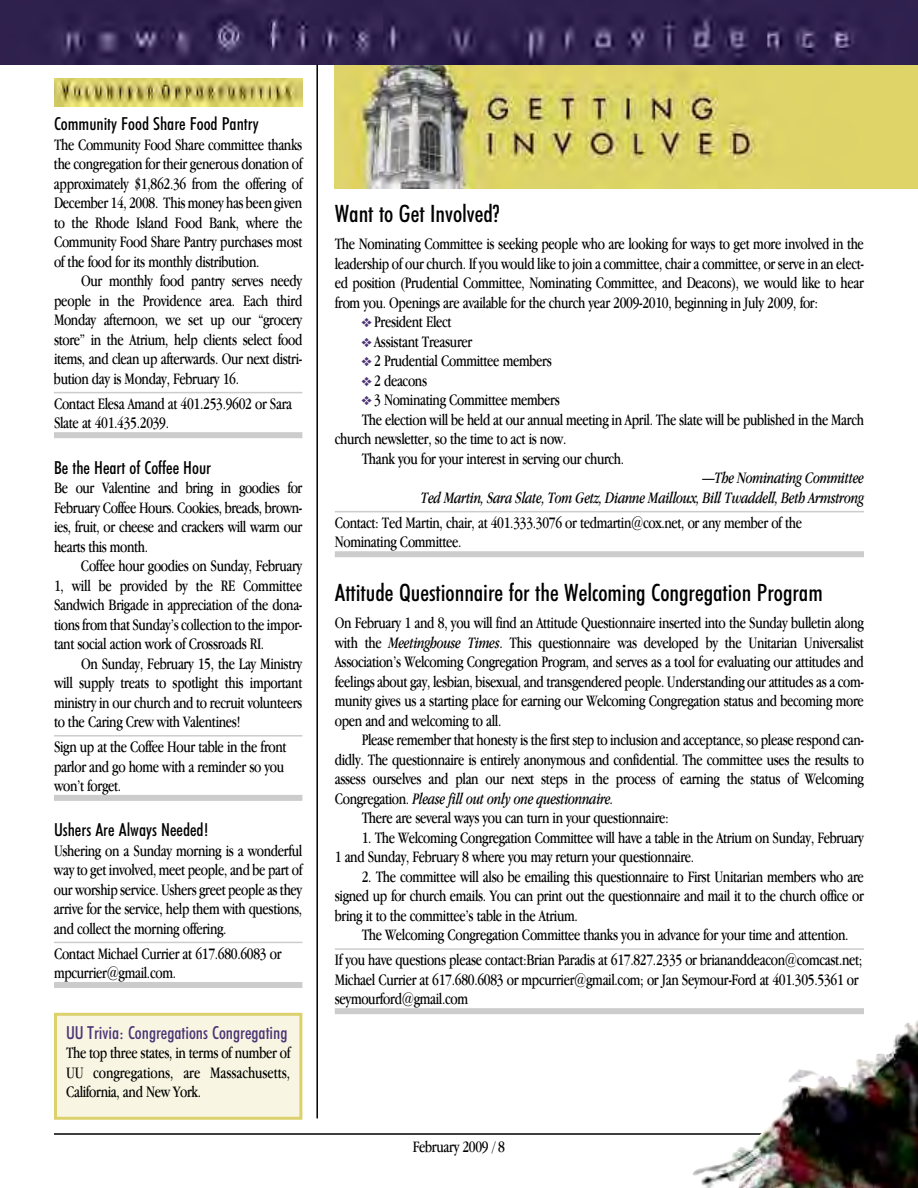
<style>
.page{position:relative;width:918px;height:1188px;background:#fff}
.page>*{position:absolute;margin:0;border:0;box-sizing:border-box;transform-origin:0 0}
.t1{font:24px "Futuri Condensed Regular SWFTE";color:#000}
.t2{font:18px "Futuri Condensed Regular SWFTE";color:#000}
.t3{font:18px "Futuri Condensed Regular SWFTE";color:#4c3476}
.t4{font:16.5px/19.5px "Garamand Condensed Regular SWFTE";letter-spacing:-.02em;color:#000;text-align:justify;scale:1.05 1}
.t5{font:16.5px/19.5px "Garamand Condensed Italic SWFTE";letter-spacing:-.02em;color:#000;text-align:right;scale:1.05 1}
.s1{font-family:"Zingbats Regular Swfte";color:#4c3476}
.s2{font-family:"Garamand Condensed Italic SWFTE"}
.s3{font-family:"Garamand Condensed Regular SWFTE"}
</style>
<div class="page">
<img style="left:335px;top:65px;width:583px;height:124px">
<img style="left:0;top:0;width:918px;height:65px">
<hr style="left:316px;top:65px;width:2px;height:1053px;background:#000">
<hr style="left:54px;top:1133px;width:810px;height:2px;background:#000">
<hr style="left:54px;top:392px;width:248px;height:1px;background:#ccc">
<div style="left:54px;top:432px;width:248px;height:6px;background:#ccc"></div>
<hr style="left:54px;top:735px;width:248px;height:2px;background:#ccc">
<div style="left:54px;top:795px;width:248px;height:6px;background:#ccc"></div>
<hr style="left:54px;top:942px;width:248px;height:1px;background:#ccc">
<div style="left:54px;top:982px;width:248px;height:6px;background:#ccc"></div>
<img style="left:54px;top:78px;width:248px;height:28px">
<img style="left:692px;top:1020px;width:226px;height:168px">
<hr style="left:335px;top:511px;width:529px;height:1px;background:#ccc">
<div style="left:335px;top:551px;width:529px;height:6px;background:#ccc"></div>
<hr style="left:335px;top:948px;width:529px;height:2px;background:#ccc">
<div style="left:335px;top:1008px;width:529px;height:6px;background:#ccc"></div>
<div style="left:57px;top:1016px;width:242px;height:101px;background:#f8f6e2"></div>
<div style="left:54px;top:1013px;width:248px;height:107px;border:3px solid #dcd16d"></div>
<p class="t2" style="left:54px;top:114px;width:206px">Community Food Share Food Pantry</p>
<p class="t4" style="left:54px;top:134px;width:238px">The Community Food Share committee thanks the congregation for their generous donation of approximately $1,862.36 from the offering of December14,2008. Thismoney has been given to the Rhode Island Food Bank, where the Community Food Share Pantry purchases most of the food for its monthly distribution.</p>
<p class="t4" style="left:54px;top:271px;width:238px;text-indent:27px">Our monthly food pantry serves needy people in the Providence area. Each third Monday afternoon, we set up our “grocery store” in the Atrium, help clients select food items, and clean up afterwards. Our next distri&shy;bution day is Monday, February 16.</p>
<p class="t4" style="left:54px;top:393px;width:228px">Contact Elesa Amand at 401.253.9602 or Sara<br>Slate at 401.435.2039.</p>
<p class="t2" style="left:54px;top:457px;width:159px">Be the Heart of Coffee Hour</p>
<p class="t4" style="left:54px;top:478px;width:238px">Be our Valentine and bring in goodies for February Coffee Hours. Cookies, breads, brown&shy;ies, fruit, or cheese and crackers will warm our hearts this month.</p>
<p class="t4" style="left:54px;top:556px;width:238px;text-indent:27px">Coffee hour goodies on Sunday, February 1, will be provided by the RE Committee Sandwich Brigade in appreciation of the dona&shy;tionsfromthatSunday'scollection to theimpor&shy;tant social action work of Crossroads RI.</p>
<p class="t4" style="left:54px;top:653px;width:238px;text-indent:27px">On Sunday, February 15, the Lay Ministry will supply treats to spotlight this important ministry in our church and to recruit volunteers to the Caring Crew with Valentines!</p>
<p class="t4" style="left:54px;top:737px;width:223px;text-align:left">Sign up at the Coffee Hour table in the front parlor and go home with a reminder so you won't forget.</p>
<p class="t2" style="left:54px;top:819px;width:156px">Ushers Are Always Needed!</p>
<p class="t4" style="left:54px;top:840px;width:238px">Ushering on a Sunday morning is a wonderful way to get involved, meet people, and be part of ourworship service. Ushersgreet peopleasthey arrive for the service, help them with questions, and collect the morning offering.</p>
<p class="t4" style="left:54px;top:943px;width:218px">Contact Michael Currier at 617.680.6083 or mpcurrier@gmail.com.</p>
<p class="t3" style="left:66px;top:1022px;width:223px">UU Trivia: Congregations Congregating</p>
<p class="t4" style="left:66px;top:1043px;width:215px">The top three states, in terms of number of UU congregations, are Massachusetts, California, and New York.</p>
<h1 class="t1" style="left:335px;top:200px;width:166px">Want to Get Involved?</h1>
<p class="t4" style="left:335px;top:234px;width:506px">The Nominating Committee is seeking people who are looking for ways to get more involved in the</p>
<p class="t4" style="left:335px;top:254px;width:505px">leadership of our church. If you would like to join a committee, chair a committee, or serve in an elect-</p>
<p class="t4" style="left:335px;top:273px;width:505px">ed position (Prudential Committee, Nominating Committee, and Deacons), we would like to hear</p>
<p class="t4" style="left:335px;top:293px;width:462px">from you. Openings are available for the church year 2009-2010, beginning in July 2009, for:</p>
<p class="t4" style="left:362px;top:312px;width:87px"><span class="s1">v</span> President Elect</p>
<p class="t4" style="left:362px;top:332px;width:107px"><span class="s1">v</span>Assistant Treasurer</p>
<p class="t4" style="left:362px;top:351px;width:182px"><span class="s1">v</span>2 Prudential Committee members</p>
<p class="t4" style="left:362px;top:371px;width:64px"><span class="s1">v</span>2 deacons</p>
<p class="t4" style="left:362px;top:390px;width:190px"><span class="s1">v</span>3 Nominating Committee members</p>
<p class="t4" style="left:362px;top:410px;width:480px">The election will be held at our annual meeting in April. The slate will be published in the March</p>
<p class="t4" style="left:335px;top:429px;width:222px">church newsletter, so the time to act is now.</p>
<p class="t4" style="left:362px;top:449px;width:252px">Thank you for your interest in serving our church.</p>
<p class="t5" style="left:421px;top:468px;width:424px">—The Nominating Committee<br>Ted Martin, Sara Slate, Tom Getz, Dianne Mailloux, Bill Twaddell, Beth Armstrong</p>
<p class="t4" style="left:335px;top:512px;width:446px">Contact: Ted Martin, chair, at 401.333.3076 or tedmartin@cox.net, or any member of the<br>Nominating Committee.</p>
<h1 class="t1" style="left:335px;top:579px;width:489px">Attitude Questionnaire for the Welcoming Congregation Program</h1>
<p class="t4" style="left:335px;top:613px;width:506px">On February 1 and 8, you will find an Attitude Questionnaire inserted into the Sunday bulletin along with the <span class="s2">Meetinghouse Times</span>. This questionnaire was developed by the Unitarian Universalist Association's Welcoming Congregation Program, and serves as a tool for evaluating our attitudes and feelings about gay, lesbian, bisexual, and transgendered people. Understanding our attitudes as a com&shy;munity gives us a starting place for earning our Welcoming Congregation status and becoming more open and and welcoming to all.</p>
<p class="t4" style="left:335px;top:730px;width:505px;text-indent:27px">Please remember that honesty is the first step to inclusion and acceptance, so please respond can&shy;didly. The questionnaire is entirely anonymous and confidential. The committee uses the results to assess ourselves and plan our next steps in the process of earning the status of Welcoming</p>
<p class="t5" style="left:335px;top:788px;width:267px"><span class="s3">Congregation.</span> Please fill out only one questionnaire.</p>
<p class="t4" style="left:362px;top:808px;width:294px">There are several ways you can turn in your questionnaire:</p>
<p class="t4" style="left:335px;top:827px;width:506px;text-indent:27px">1. The Welcoming Congregation Committee will have a table in the Atrium on Sunday, February<br>1 and Sunday, February 8 where you may return your questionnaire.</p>
<p class="t4" style="left:335px;top:866px;width:506px;text-indent:27px">2. The committee will also be emailing this questionnaire to First Unitarian members who are signed up for church emails. You can print out the questionnaire and mail it to the church office or bring it to the committee's table in the Atrium.</p>
<p class="t4" style="left:335px;top:922px;width:504px;line-height:24.9px;text-indent:27px">The Welcoming Congregation Committee thanks you in advance for your time and attention.<br>If you have questions please contact:Brian Paradis at 617.827.2335 or briananddeacon@comcast.net;</p>
<p class="t4" style="left:335px;top:969px;width:500px">Michael Currier at 617.680.6083 or mpcurrier@gmail.com; or Jan Seymour-Ford at 401.305.5361 or seymourford@gmail.com</p>
<p class="t4" style="left:413px;top:1136px;width:89px">February 2009 / 8</p>
</div>
